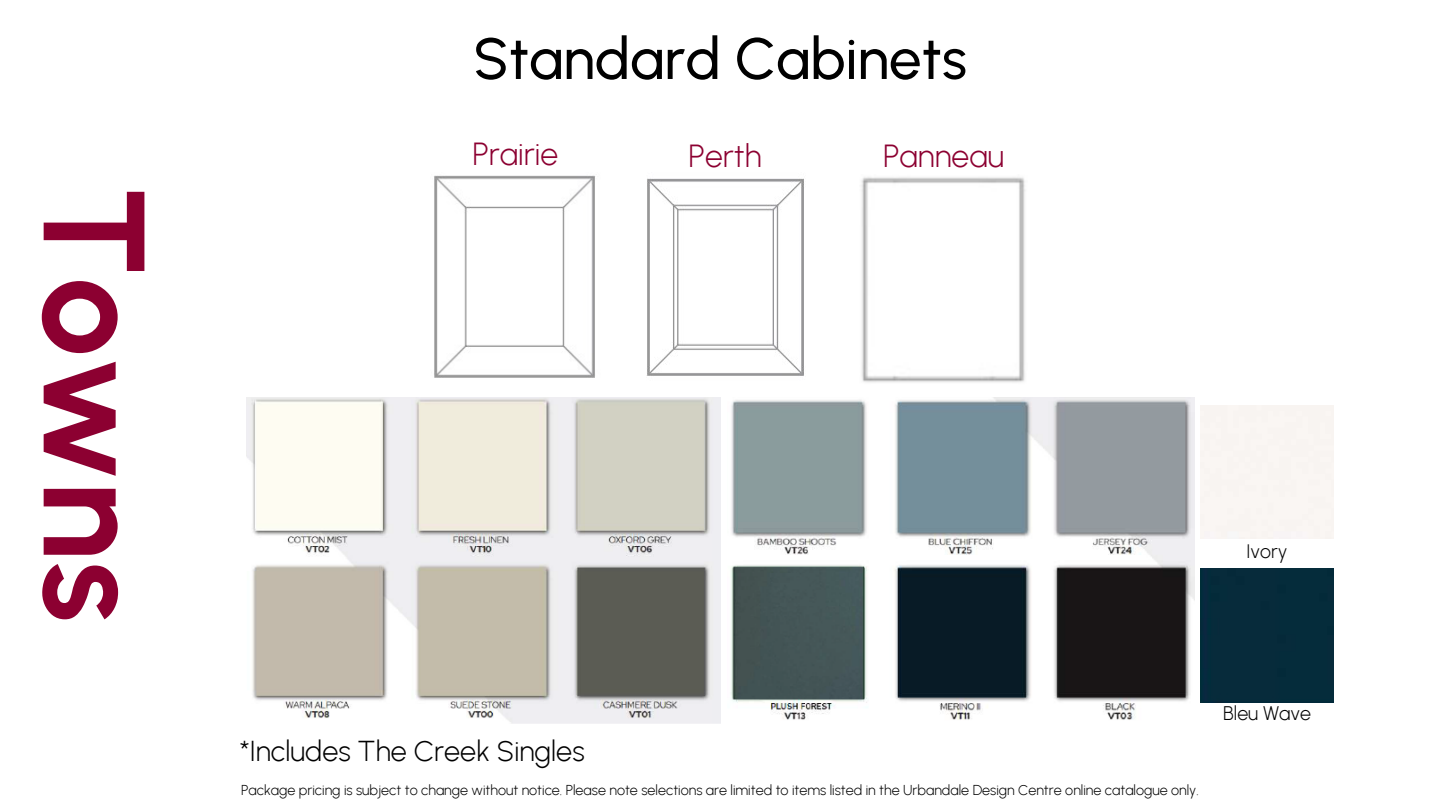
<style>
.page{position:relative;width:1440px;height:810px;background:#fff}
.page>*{position:absolute;margin:0;border:0;box-sizing:border-box;transform-origin:0 0}
.t1{font:700 144px "Urbanist";color:#8c0031}
.t2{font:500 58.3px "Urbanist";color:#000}
.t3{font:300 31.9px "Urbanist";color:#8c0031}
.t4{font:300 28.8px "Urbanist";color:#000}
.t5{font:300 19.6px "Urbanist";color:#000}
.t6{font:300 19.5px "Urbanist";color:#000}
.t7{font:300 14.3px "Urbanist";color:#000}
</style>
<div class="page">
<img style="left:246px;top:398px;width:948px;height:326px">
<img style="left:434px;top:175px;width:161px;height:203px">
<img style="left:646px;top:178px;width:158px;height:198px">
<img style="left:861px;top:177px;width:164px;height:206px">
<div style="left:1200px;top:568px;width:134px;height:135px;background:#062b3b"></div>
<p class="t1" style="left:180px;top:186px;width:438px;rotate:90deg">Towns</p>
<h3 class="t2" style="left:473px;top:24px;width:495px">Standard Cabinets</h3>
<p class="t3" style="left:472px;top:135px;width:87px">Prairie</p>
<h3 class="t3" style="left:689px;top:136px;width:75px">Perth</h3>
<p class="t3" style="left:883px;top:136px;width:122px">Panneau</p>
<p class="t6" style="left:1247px;top:540px;width:42px">Ivory</p>
<h3 class="t4" style="left:240px;top:734px;width:346px">*Includes The Creek Singles</h3>
<p class="t7" style="left:241px;top:781px;width:959px">Package pricing is subject to change without notice. Please note selections are limited to items listed in the Urbandale Design Centre online catalogue only.</p>
<h4 class="t5" style="left:1223px;top:702px;width:89px">Bleu Wave</h4>
</div>
